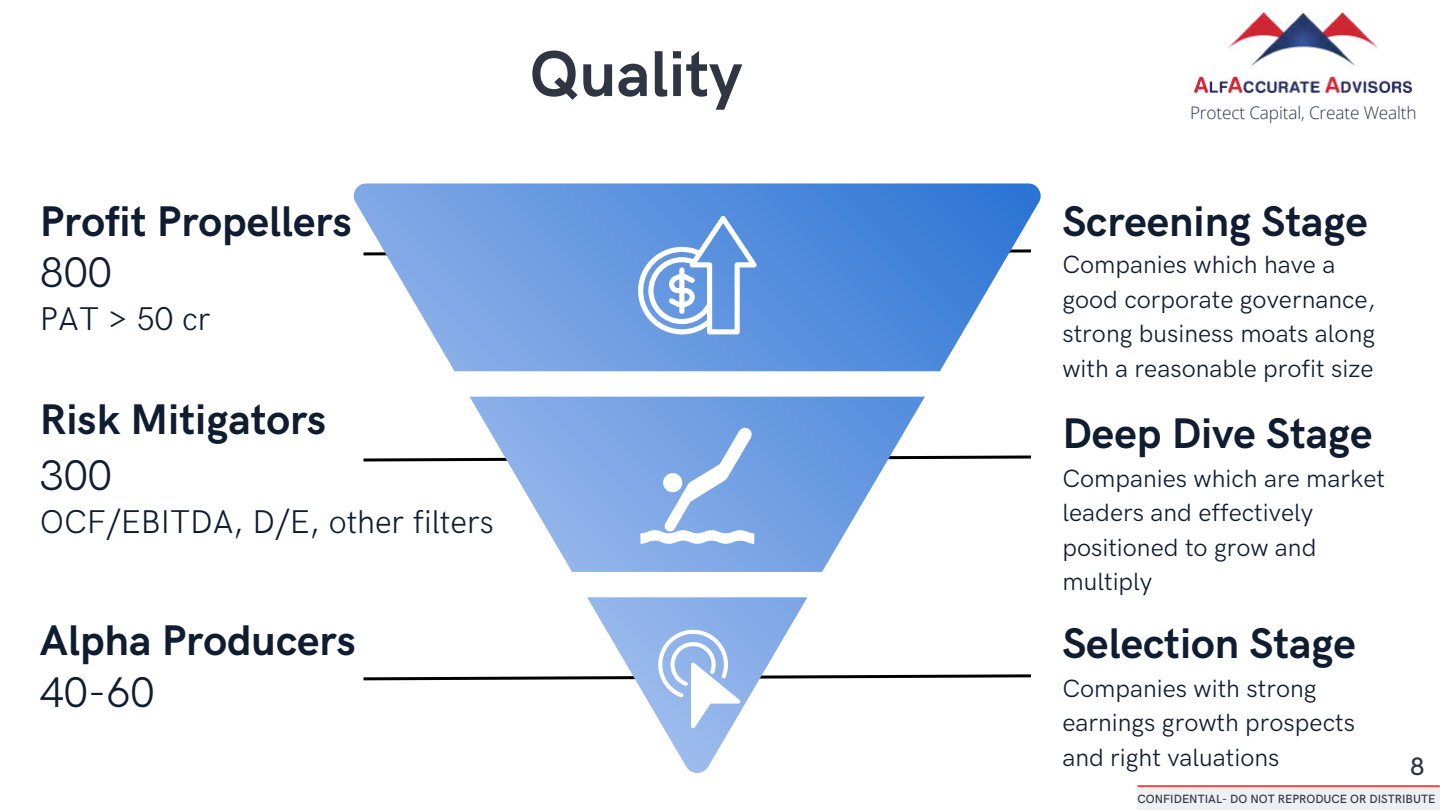
<style>
.page{position:relative;width:1440px;height:810px;background:#fff}
.page>*{position:absolute;margin:0;border:0;box-sizing:border-box;transform-origin:0 0}
.t1{font:700 65px "HK Grotesk";color:#2f3542}
.t2{font:700 43px "HK Grotesk";color:#101d30}
.t3{font:43px "HK Grotesk Pro";color:#101d30}
.t4{font:300 33px "HK Grotesk";color:#101d30}
.t5{font:500 25.3px "HK Grotesk";color:#2f3542}
.t6{font:25px/34.5px "HK Grotesk Pro";color:#101d30}
.t7{font:300 17.2px "Open Sans";letter-spacing:-.01em;color:#2b334a}
.t8{font:500 12px "HK Grotesk";color:#2f3542}
</style>
<div class="page">
<svg style="left:353px;top:183px;width:688px;height:590px"></svg>
<svg style="left:361px;top:216px;width:673px;height:118px;background:#77a4e3"></svg>
<svg style="left:361px;top:427px;width:673px;height:117px"></svg>
<svg style="left:361px;top:630px;width:673px;height:98px"></svg>
<img style="left:1195px;top:12px;width:217px;height:80px">
<div style="left:1137px;top:787px;width:303px;height:22px;background:#edf0f2"></div>
<hr style="left:1137px;top:785px;width:303px;height:2px;background:#ff1616">
<h2 class="t2" style="left:40px;top:197px;width:313px">Profit Propellers</h2>
<h2 class="t3" style="left:40px;top:248px;width:74px">800</h2>
<h3 class="t4" style="left:40px;top:300px;width:172px">PAT &gt; 50 cr</h3>
<h2 class="t2" style="left:40px;top:396px;width:288px">Risk Mitigators</h2>
<h2 class="t3" style="left:40px;top:452px;width:74px">300</h2>
<h3 class="t4" style="left:40px;top:503px;width:455px">OCF/EBITDA, D/E, other filters</h3>
<h2 class="t2" style="left:40px;top:617px;width:317px">Alpha Producers</h2>
<h2 class="t3" style="left:40px;top:668px;width:116px">40-60</h2>
<h1 class="t1" style="left:530px;top:38px;width:214px">Quality</h1>
<p class="t7" style="left:1190px;top:101px;width:228px">Protect Capital, Create Wealth</p>
<h2 class="t2" style="left:1062px;top:197px;width:307px">Screening Stage</h2>
<p class="t6" style="left:1062px;top:248px;width:315px">Companies which have a good corporate governance, strong business moats along with a reasonable profit size</p>
<h2 class="t2" style="left:1062px;top:409px;width:312px">Deep Dive Stage</h2>
<p class="t6" style="left:1062px;top:462px;width:324px">Companies which are market leaders and effectively positioned to grow and multiply</p>
<h2 class="t2" style="left:1062px;top:619px;width:295px">Selection Stage</h2>
<p class="t6" style="left:1062px;top:672px;width:294px">Companies with strong earnings growth prospects and right valuations</p>
<p class="t5" style="left:1410px;top:752px;width:16px">8</p>
<p class="t8" style="left:1137px;top:793px;width:299px">CONFIDENTIAL- DO NOT REPRODUCE OR DISTRIBUTE</p>
</div>
